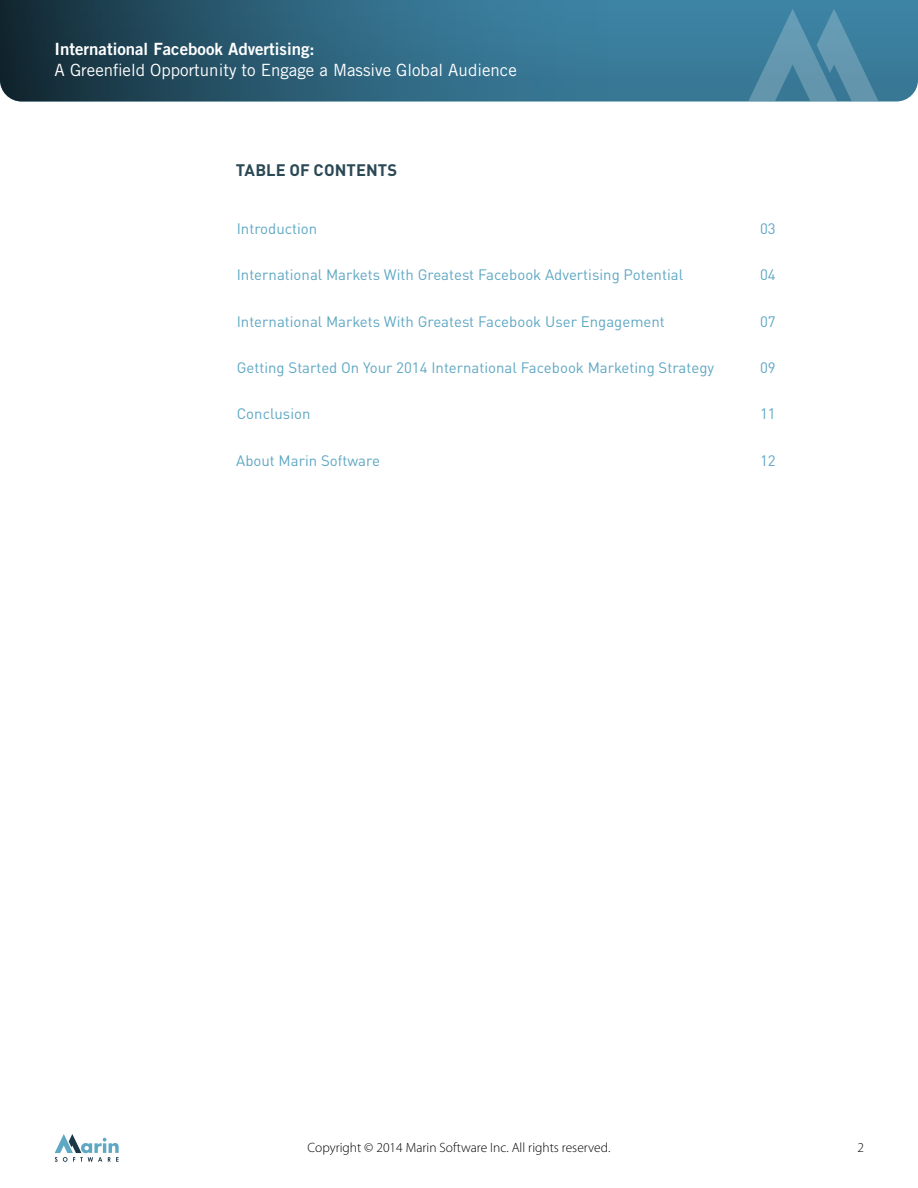
<style>
.page{position:relative;width:918px;height:1188px;background:#fff}
.page>*{position:absolute;margin:0;border:0;box-sizing:border-box;transform-origin:0 0}
.t1{font:16.8px "Trade Gothic LT";color:#fff}
.t2{font:16.8px "Trade Gothic LT Bold Two";color:#fff}
.t3{font:700 16.5px "DIN Pro";letter-spacing:.005em;color:#2b4955}
.t4{font:15px "DIN Pro";color:#5fa8c3}
.t5{font:300 13.5px "Myriad Pro";color:#000}
</style>
<div class="page">
<div style="left:0;top:0;width:918px;height:101px;background:#3a7e9d"></div>
<svg style="left:0;top:0;width:596px;height:101px"></svg>
<svg style="left:55px;top:1134px;width:64px;height:28px"></svg>
<svg style="left:749px;top:9px;width:129px;height:92px"></svg>
<p class="t2" style="left:55px;top:38px;width:262px">International Facebook Advertising:</p>
<p class="t1" style="left:55px;top:60px;width:464px">A Greenfield Opportunity to Engage a Massive Global Audience</p>
<p class="t3" style="left:236px;top:157px;width:163px">TABLE OF CONTENTS</p>
<p class="t4" style="left:237px;top:217px;width:82px">Introduction</p>
<p class="t4" style="left:760px;top:217px;width:17px">03</p>
<p class="t4" style="left:237px;top:263px;width:448px">International Markets With Greatest Facebook Advertising Potential</p>
<p class="t4" style="left:760px;top:263px;width:17px">04</p>
<p class="t4" style="left:237px;top:309px;width:430px">International Markets With Greatest Facebook User Engagement</p>
<p class="t4" style="left:760px;top:309px;width:17px">07</p>
<p class="t4" style="left:237px;top:356px;width:479px">Getting Started On Your 2014 International Facebook Marketing Strategy</p>
<p class="t4" style="left:760px;top:356px;width:17px">09</p>
<p class="t4" style="left:237px;top:402px;width:75px">Conclusion</p>
<p class="t4" style="left:760px;top:402px;width:17px">11</p>
<p class="t4" style="left:236px;top:448px;width:145px">About Marin Software</p>
<p class="t4" style="left:760px;top:448px;width:17px">12</p>
<p class="t5" style="left:308px;top:1139px;width:304px">Copyright © 2014 Marin Software Inc. All rights reserved.</p>
<p class="t5" style="left:857px;top:1139px;width:8px">2</p>
</div>
